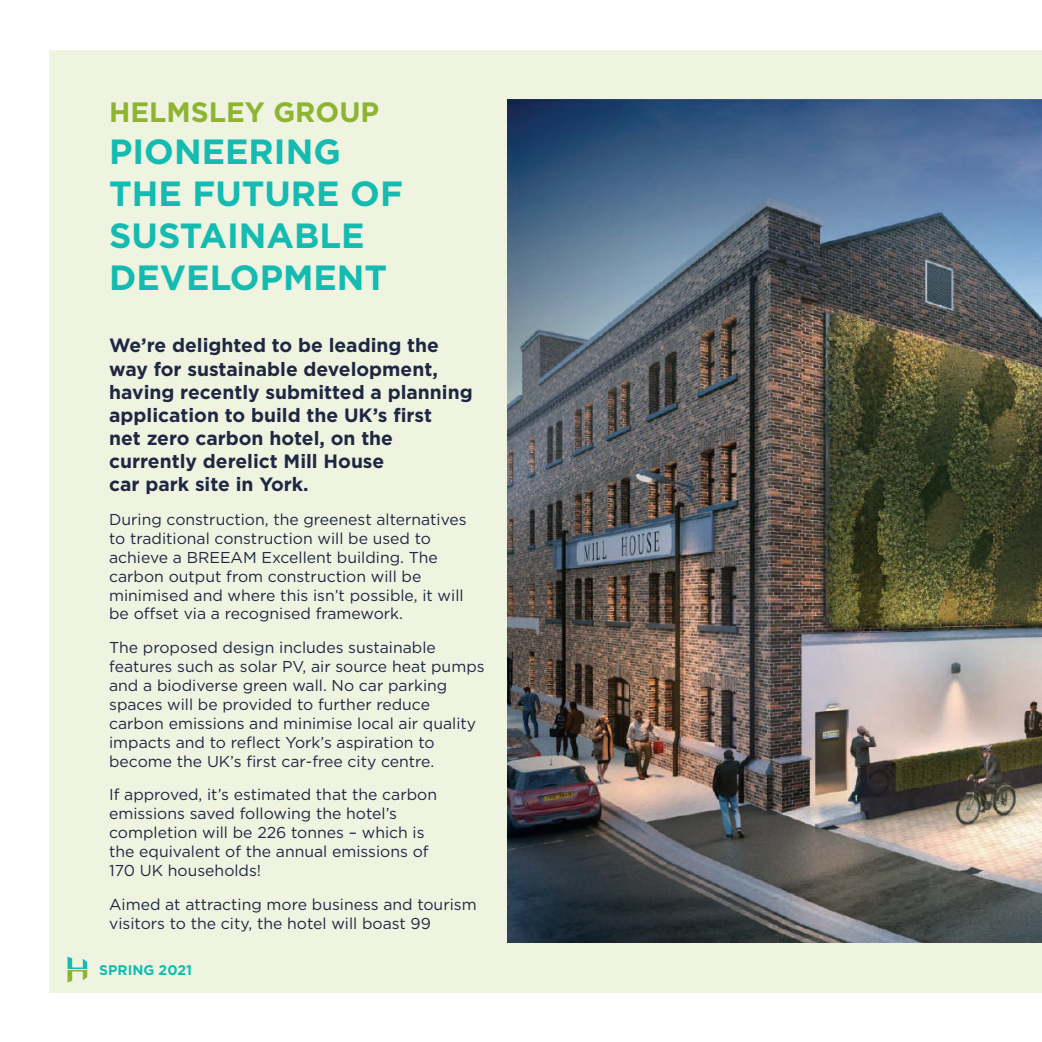
<style>
.page{position:relative;width:1042px;height:1042px;background:#fff}
.page>*{position:absolute;margin:0;border:0;box-sizing:border-box;transform-origin:0 0}
.t1{font:700 35px/42px "Gotham";color:#15bbb1}
.t2{font:700 28px "Gotham";color:#8eb432}
.t3{font:700 19.25px/23.1px "Gotham";color:#1f2743}
.t4{font:15.75px/18.9px "Gotham";color:#1f2743}
.t5{font:700 14px "Gotham";color:#15bbb1}
</style>
<div class="page">
<div style="left:50px;top:50px;width:992px;height:942px;background:#eff4e1"></div>
<svg style="left:67px;top:956px;width:20px;height:26px"></svg>
<img style="left:508px;top:99px;width:534px;height:843px">
<h2 class="t2" style="left:109px;top:93px;width:272px">HELMSLEY GROUP</h2>
<h1 class="t1" style="left:109px;top:130px;width:295px">PIONEERING<br>THE FUTURE OF<br>SUSTAINABLE<br>DEVELOPMENT</h1>
<p class="t3" style="left:109px;top:334px;width:365px">We’re delighted to be leading the way for sustainable development, having recently submitted a planning application to build the UK’s first<br>net zero carbon hotel, on the currently derelict Mill House<br>car park site in York.</p>
<p class="t4" style="left:109px;top:509px;width:359px">During construction, the greenest alternatives to traditional construction will be used to achieve a BREEAM Excellent building. The carbon output from construction will be minimised and where this isn’t possible, it will be offset via a recognised framework.</p>
<p class="t4" style="left:109px;top:638px;width:377px">The proposed design includes sustainable features such as solar PV, air source heat pumps and a biodiverse green wall. No car parking spaces will be provided to further reduce carbon emissions and minimise local air quality impacts and to reflect York’s aspiration to become the UK’s first car-free city centre.</p>
<p class="t4" style="left:109px;top:785px;width:329px">If approved, it’s estimated that the carbon emissions saved following the hotel’s completion will be 226 tonnes – which is the equivalent of the annual emissions of 170 UK households!</p>
<p class="t4" style="left:109px;top:894px;width:369px">Aimed at attracting more business and tourism visitors to the city, the hotel will boast 99</p>
<p class="t5" style="left:99px;top:961px;width:94px">SPRING 2021</p>
</div>
